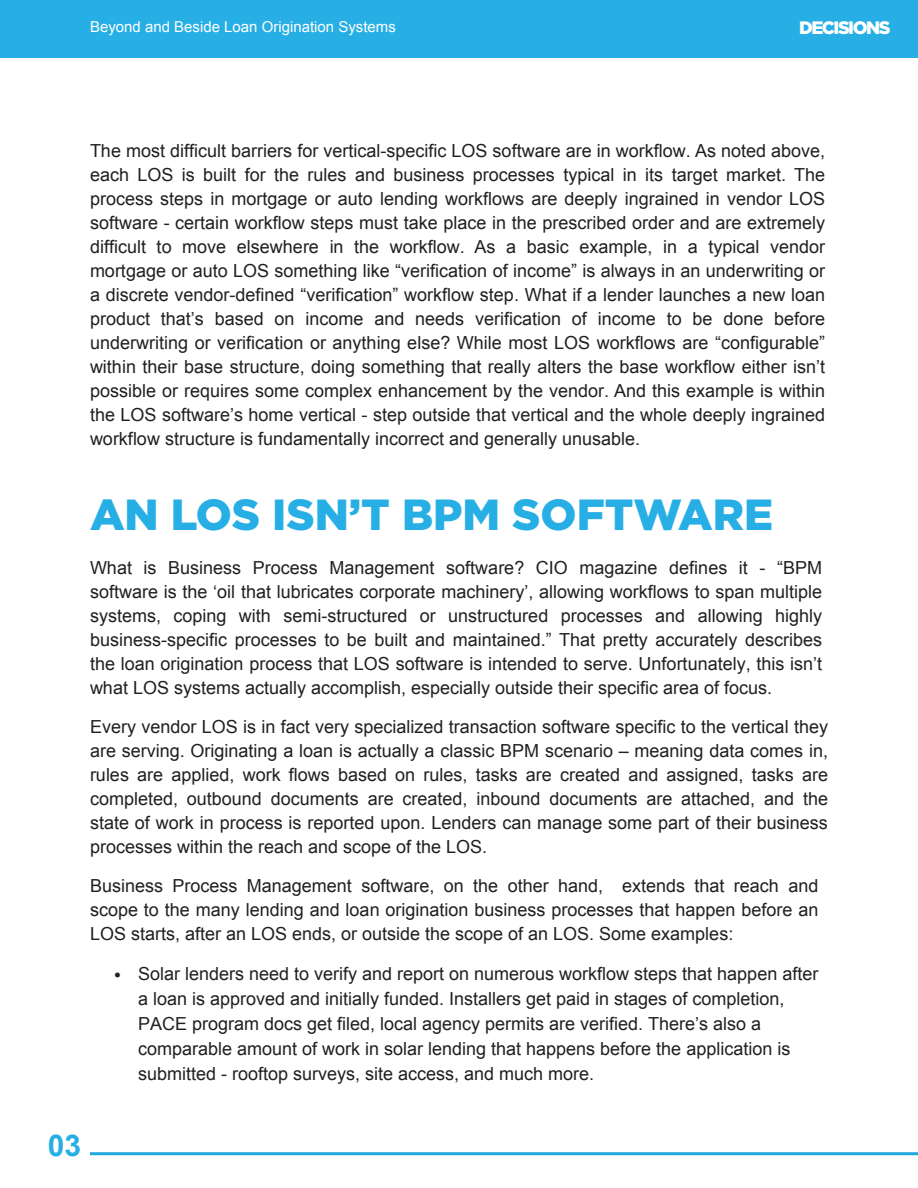
<style>
.page{position:relative;width:918px;height:1188px;background:#fff}
.page>*{position:absolute;margin:0;border:0;box-sizing:border-box;transform-origin:0 0}
.Logo{font:900 43.5px "Gotham";color:#27afe5}
.t1{font:700 30px "Arial";color:#27afe5}
.t2{font:18px/24px "Arial";color:#231f20;text-align:justify}
.Logo-2{font:900 18px "Gotham";letter-spacing:-.08em;color:#fff}
.t3{font:15px "Arial";color:#fff}
.s1{font-size:19.5px}
</style>
<div class="page">
<div style="left:0;top:0;width:918px;height:58px;background:#27afe5"></div>
<hr style="left:90px;top:1152px;width:828px;height:3px;background:#23a7df">
<p class="t3" style="left:90px;top:17px;width:307px">Beyond and Beside Loan Origination Systems</p>
<p class="Logo-2" style="left:799px;top:18px;width:93px">DECISIONS</p>
<p class="t2" style="left:90px;top:139px;width:737px">The most difficult barriers for vertical-specific LOS software are in workflow. As noted above, each LOS is built for the rules and business processes typical in its target market. The process steps in mortgage or auto lending workflows are deeply ingrained in vendor LOS software - certain workflow steps must take place in the prescribed order and are extremely difficult to move elsewhere in the workflow. As a basic example, in a typical vendor mortgage or auto LOS something like “verification of income” is always in an underwriting or a discrete vendor-defined “verification” workflow step. What if a lender launches a new loan product that’s based on income and needs verification of income to be done before underwriting or verification or anything else? While most LOS workflows are “configurable” within their base structure, doing something that really alters the base workflow either isn’t possible or requires some complex enhancement by the vendor. And this example is within the LOS software’s home vertical - step outside that vertical and the whole deeply ingrained workflow structure is fundamentally incorrect and generally unusable.</p>
<p class="Logo" style="left:90px;top:490px;width:685px">AN LOS ISN’T BPM SOFTWARE</p>
<p class="t2" style="left:90px;top:556px;width:734px">What is Business Process Management software? CIO magazine defines it - “BPM software is the ‘oil that lubricates corporate machinery’, allowing workflows to span multiple systems, coping with semi-structured or unstructured processes and allowing highly business-specific processes to be built and maintained.” That pretty accurately describes the loan origination process that LOS software is intended to serve. Unfortunately, this isn’t what LOS systems actually accomplish, especially outside their specific area of focus.</p>
<p class="t2" style="left:90px;top:715px;width:740px">Every vendor LOS is in fact very specialized transaction software specific to the vertical they are serving. Originating a loan is actually a classic BPM scenario – meaning data comes in, rules are applied, work flows based on rules, tasks are created and assigned, tasks are completed, outbound documents are created, inbound documents are attached, and the state of work in process is reported upon. Lenders can manage some part of their business processes within the reach and scope of the LOS.</p>
<p class="t2" style="left:90px;top:874px;width:730px">Business Process Management software, on the other hand, extends that reach and scope to the many lending and loan origination business processes that happen before an LOS starts, after an LOS ends, or outside the scope of an LOS. Some examples:</p>
<p class="t2" style="left:138px;top:962px;width:682px;line-height:24.9px;text-align:left;text-indent:-24px"><span class="s1">•</span> Solar lenders need to verify and report on numerous workflow steps that happen after a loan is approved and initially funded. Installers get paid in stages of completion, PACE program docs get filed, local agency permits are verified. There’s also a comparable amount of work in solar lending that happens before the application is submitted - rooftop surveys, site access, and much more.</p>
<p class="t1" style="left:48px;top:1126px;width:35px">03</p>
</div>
